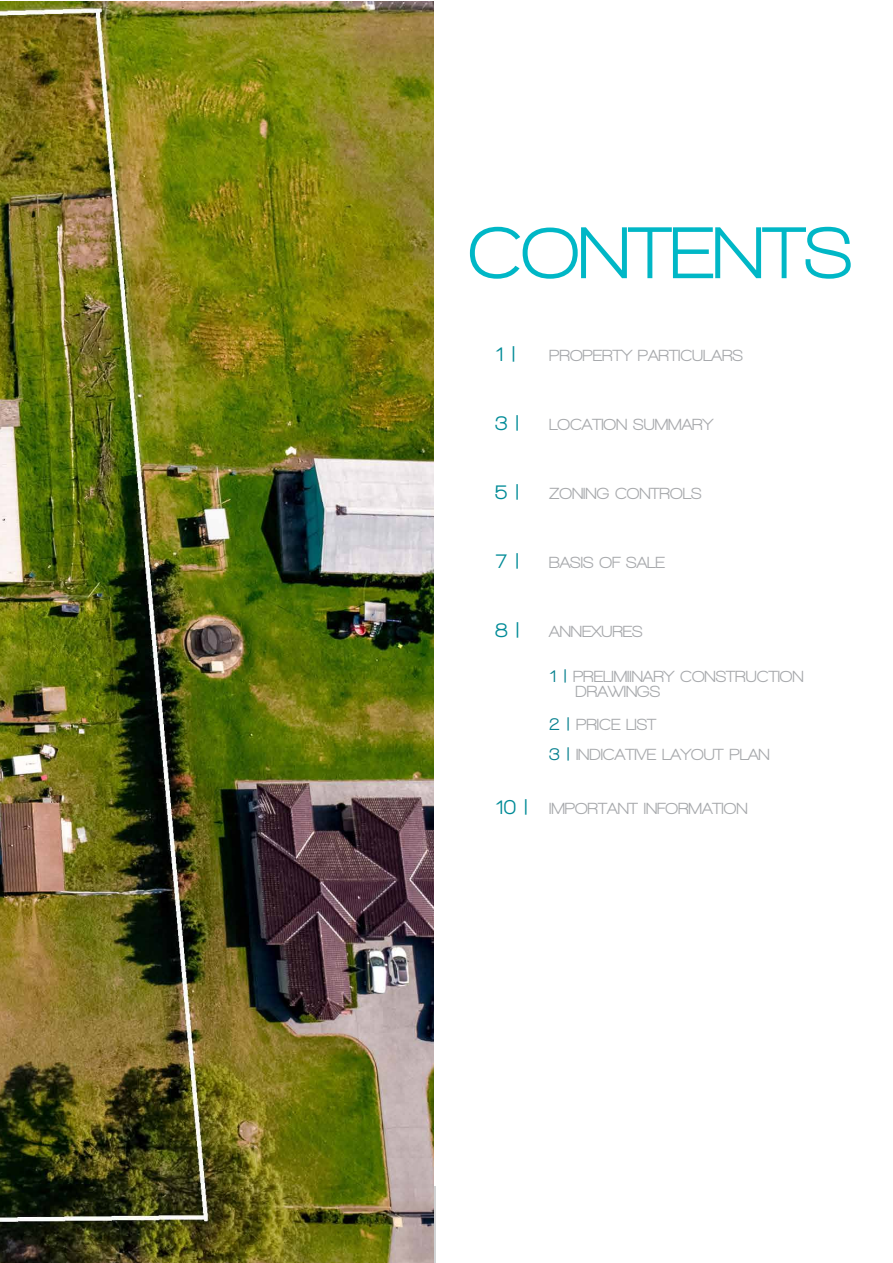
<style>
.page{position:relative;width:893px;height:1263px;background:#fff}
.page>*{position:absolute;margin:0;border:0;box-sizing:border-box;transform-origin:0 0}
.t1{font:800 75px "Walkway";color:#00b7c6}
.t2{font:800 21px "Walkway";color:#008b97}
.t3{font:800 16.5px/15px "Walkway";color:#a7a9ac}
.s1{font-size:18px;color:#06808e}
.s2{font-size:21px;color:#008b97}
</style>
<div class="page">
<img style="left:0;top:1px;width:434px;height:1262px">
<h1 class="t1" style="left:468px;top:213px;width:386px">CONTENTS</h1>
<p class="t2" style="left:495px;top:342px;width:22px">1 |</p>
<p class="t3" style="left:549px;top:348px;width:196px">PROPERTY PARTICULARS</p>
<p class="t2" style="left:495px;top:411px;width:26px">3 |</p>
<p class="t3" style="left:549px;top:417px;width:165px">LOCATION SUMMARY</p>
<p class="t2" style="left:495px;top:480px;width:26px">5 |</p>
<p class="t3" style="left:549px;top:486px;width:154px">ZONING CONTROLS</p>
<p class="t2" style="left:495px;top:549px;width:26px">7 |</p>
<p class="t3" style="left:549px;top:555px;width:117px">BASIS OF SALE</p>
<p class="t2" style="left:495px;top:619px;width:26px">8 |</p>
<p class="t3" style="left:549px;top:624px;width:95px">ANNEXURES</p>
<p class="t3" style="left:575px;top:669px;width:230px;text-indent:-26px"><span class="s1">1 |</span> PRELIMIINARY CONSTRUCTION<br>DRAWINGS</p>
<p class="t3" style="left:549px;top:709px;width:222px;line-height:30px"><span class="s1">2 |</span> PRICE LIST<br><span class="s1">3 |</span> INDICATIVE LAYOUT PLAN</p>
<p class="t3" style="left:495px;top:801px;width:254px"><span class="s2">10 |</span> IMPORTANT INFORMATION</p>
</div>
